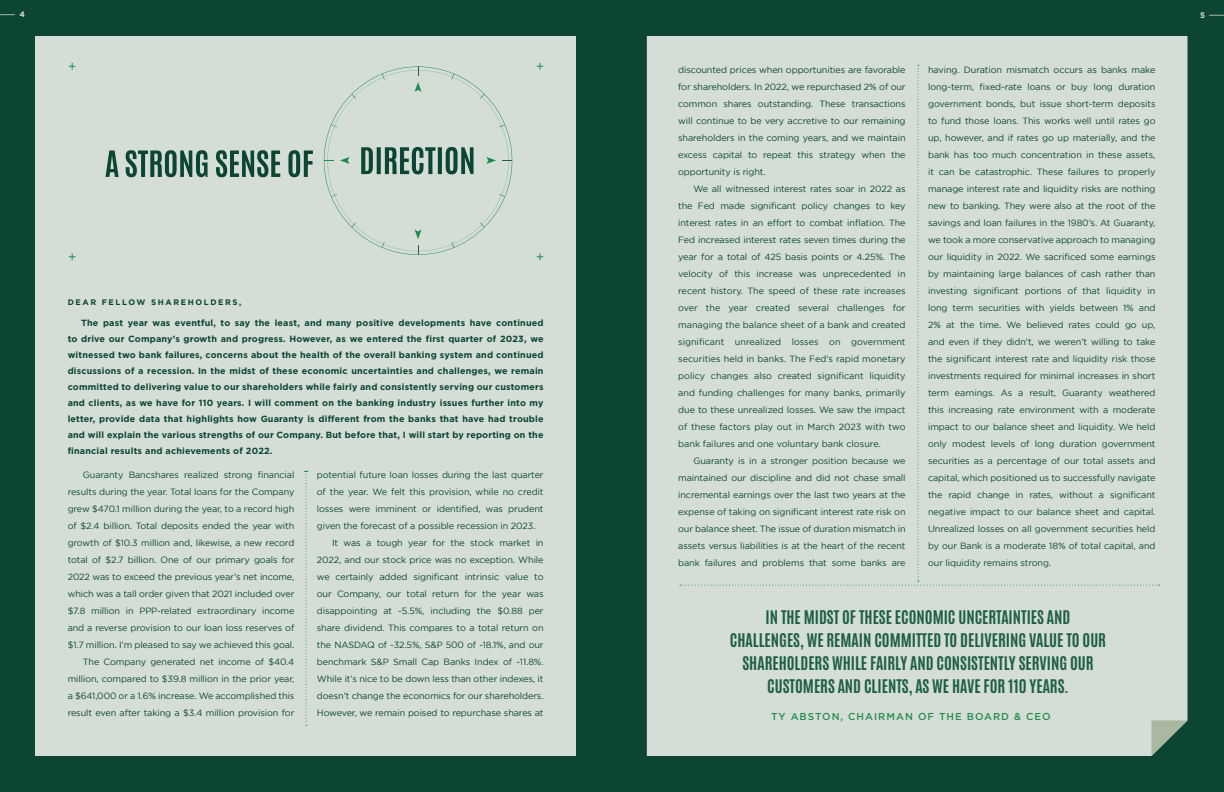
<style>
.page{position:relative;width:1224px;height:792px;background:#0c4532}
.page>*{position:absolute;margin:0;border:0;box-sizing:border-box;transform-origin:0 0}
.t1{font:16px/23px "Antonio";color:#1f6042;text-align:center}
.t2{font:500 10px "Gotham";letter-spacing:.1em;color:#298c4d}
.t3{font:9.1px/17px "Gotham";letter-spacing:-.01em;color:#0c4532;text-align:justify}
.t4{font:700 9px/16px "Gotham";letter-spacing:.02em;color:#0c4532;text-align:justify}
.t5{font:700 8px "Gotham";letter-spacing:.2em;color:#0c4532}
.t6{font:700 8px "Gotham";color:#d4ded7}
</style>
<div class="page">
<div style="left:35px;top:36px;width:541px;height:720px;background:#d4ded7"></div>
<svg style="left:69px;top:63px;width:7px;height:7px"></svg>
<svg style="left:537px;top:63px;width:6px;height:7px"></svg>
<svg style="left:69px;top:253px;width:7px;height:7px"></svg>
<svg style="left:537px;top:253px;width:6px;height:7px"></svg>
<svg style="left:0;top:15px;width:15px;height:1px"></svg>
<svg style="left:106px;top:150px;width:207px;height:27px"></svg>
<svg style="left:324px;top:66px;width:188px;height:189px"></svg>
<svg style="left:304px;top:471px;width:4px;height:255px"></svg>
<div style="left:647px;top:36px;width:541px;height:720px;background:#d4ded7"></div>
<svg style="left:1152px;top:720px;width:36px;height:36px"></svg>
<svg style="left:1209px;top:15px;width:15px;height:1px"></svg>
<div style="left:680px;top:65px;width:479px;height:521px;background:#d4ded7"></div>
<p class="t6" style="left:19px;top:10px;width:7px">4</p>
<p class="t5" style="left:68px;top:297px;width:175px">DEAR FELLOW SHAREHOLDERS,</p>
<p class="t4" style="left:68px;top:315px;width:477px;text-indent:14px">The past year was eventful, to say the least, and many positive developments have continued to drive our Company’s growth and progress. However, as we entered the first quarter of 2023, we witnessed two bank failures, concerns about the health of the overall banking system and continued discussions of a recession. In the midst of these economic uncertainties and challenges, we remain committed to delivering value to our shareholders while fairly and consistently serving our customers and clients, as we have for 110 years. I will comment on the banking industry issues further into my letter, provide data that highlights how Guaranty is different from the banks that have had trouble and will explain the various strengths of our Company. But before that, I will start by reporting on the financial results and achievements of 2022.</p>
<p class="t3" style="left:68px;top:466px;width:228px;text-indent:15px">Guaranty Bancshares realized strong financial results during the year. Total loans for the Company grew $470.1 million during the year, to a record high of $2.4 billion. Total deposits ended the year with growth of $10.3 million and, likewise, a new record total of $2.7 billion. One of our primary goals for 2022 was to exceed the previous year’s net income, which was a tall order given that 2021 included over $7.8 million in PPP-related extraordinary income and a reverse provision to our loan loss reserves of $1.7 million. I’m pleased to say we achieved this goal.</p>
<p class="t3" style="left:68px;top:653px;width:228px;text-indent:15px">The Company generated net income of $40.4 million, compared to $39.8 million in the prior year, a $641,000 or a 1.6% increase. We accomplished this result even after taking a $3.4 million provision for</p>
<p class="t3" style="left:317px;top:466px;width:228px">potential future loan losses during the last quarter of the year. We felt this provision, while no credit losses were imminent or identified, was prudent given the forecast of a possible recession in 2023.</p>
<p class="t3" style="left:317px;top:534px;width:228px;text-indent:15px">It was a tough year for the stock market in 2022, and our stock price was no exception. While we certainly added significant intrinsic value to our Company, our total return for the year was disappointing at -5.5%, including the $0.88 per share dividend. This compares to a total return on the NASDAQ of -32.5%, S&amp;P 500 of -18.1%, and our benchmark S&amp;P Small Cap Banks Index of -11.8%.<br>While it’s nice to be down less than other indexes, it doesn’t change the economics for our shareholders.<br>However, we remain poised to repurchase shares at</p>
<p class="t3" style="left:678px;top:61px;width:229px">discounted prices when opportunities are favorable for shareholders. In 2022, we repurchased 2% of our common shares outstanding. These transactions will continue to be very accretive to our remaining shareholders in the coming years, and we maintain excess capital to repeat this strategy when the opportunity is right.</p>
<p class="t3" style="left:678px;top:180px;width:229px;text-indent:15px">We all witnessed interest rates soar in 2022 as the Fed made significant policy changes to key interest rates in an effort to combat inflation. The Fed increased interest rates seven times during the year for a total of 425 basis points or 4.25%. The velocity of this increase was unprecedented in recent history. The speed of these rate increases over the year created several challenges for managing the balance sheet of a bank and created significant unrealized losses on government securities held in banks. The Fed’s rapid monetary policy changes also created significant liquidity and funding challenges for many banks, primarily due to these unrealized losses. We saw the impact of these factors play out in March 2023 with two bank failures and one voluntary bank closure.</p>
<p class="t3" style="left:678px;top:452px;width:229px;text-indent:15px">Guaranty is in a stronger position because we maintained our discipline and did not chase small incremental earnings over the last two years at the expense of taking on significant interest rate risk on our balance sheet. The issue of duration mismatch in assets versus liabilities is at the heart of the recent bank failures and problems that some banks are</p>
<p class="t3" style="left:928px;top:61px;width:229px">having. Duration mismatch occurs as banks make long-term, fixed-rate loans or buy long duration government bonds, but issue short-term deposits to fund those loans. This works well until rates go up, however, and if rates go up materially, and the bank has too much concentration in these assets, it can be catastrophic. These failures to properly manage interest rate and liquidity risks are nothing new to banking. They were also at the root of the savings and loan failures in the 1980’s. At Guaranty, we took a more conservative approach to managing our liquidity in 2022. We sacrificed some earnings by maintaining large balances of cash rather than investing significant portions of that liquidity in long term securities with yields between 1% and 2% at the time. We believed rates could go up, and even if they didn’t, we weren’t willing to take the significant interest rate and liquidity risk those investments required for minimal increases in short term earnings. As a result, Guaranty weathered this increasing rate environment with a moderate impact to our balance sheet and liquidity. We held only modest levels of long duration government securities as a percentage of our total assets and capital, which positioned us to successfully navigate the rapid change in rates, without a significant negative impact to our balance sheet and capital.<br>Unrealized losses on all government securities held by our Bank is a moderate 18% of total capital, and our liquidity remains strong.</p>
<p class="t1" style="left:730px;top:606px;width:378px">IN THE MIDST OF THESE ECONOMIC UNCERTAINTIES AND CHALLENGES, WE REMAIN COMMITTED TO DELIVERING VALUE TO OUR SHAREHOLDERS WHILE FAIRLY AND CONSISTENTLY SERVING OUR CUSTOMERS AND CLIENTS, AS WE HAVE FOR 110 YEARS.</p>
<p class="t2" style="left:771px;top:711px;width:281px">TY ABSTON, CHAIRMAN OF THE BOARD &amp; CEO</p>
<p class="t6" style="left:1200px;top:10px;width:7px">5</p>
</div>
